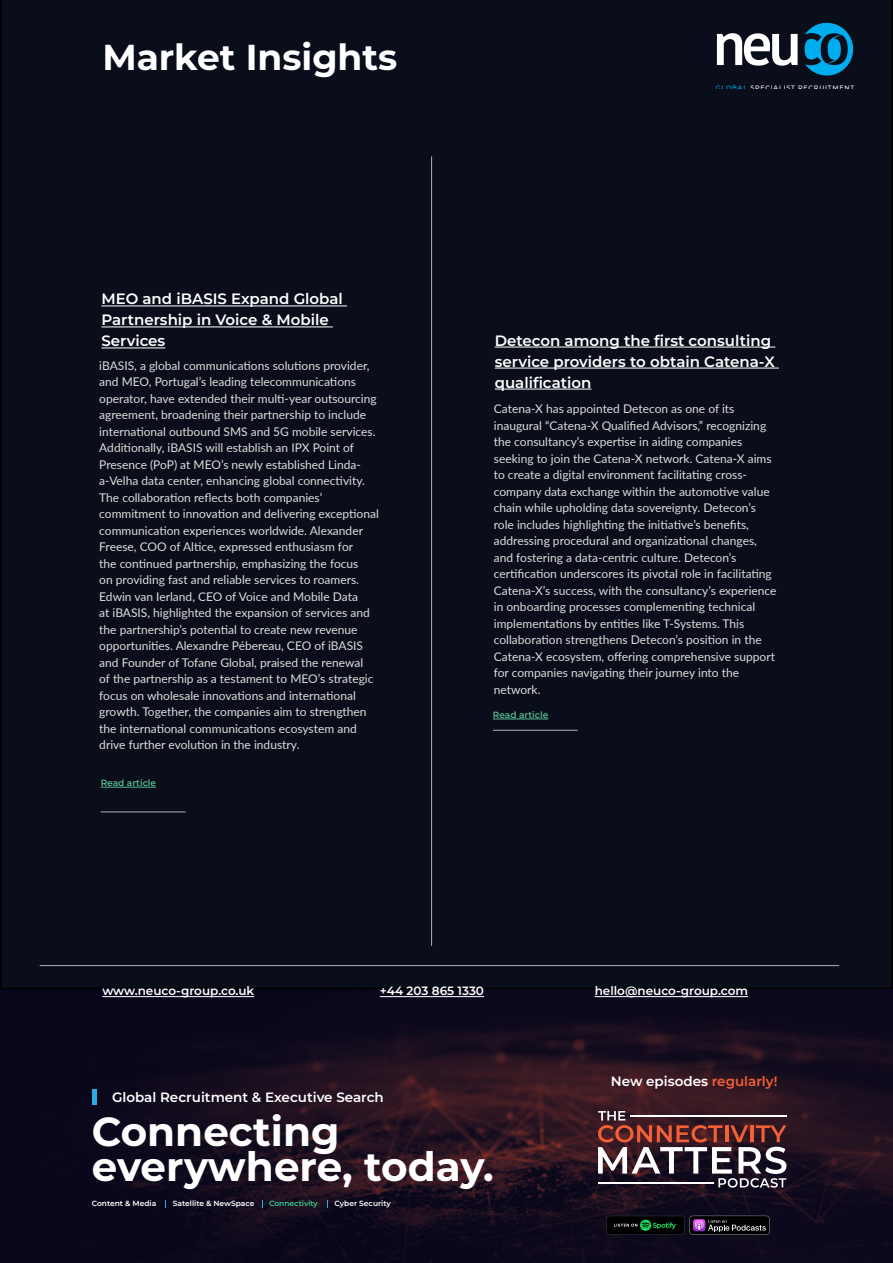
<style>
.page{position:relative;width:893px;height:1263px;background:#fff}
.page>*{position:absolute;margin:0;border:0;box-sizing:border-box;transform-origin:0 0}
.t1{font:700 40.5px/34.5px "Montserrat";color:#fff}
.t2{font:700 36px "Montserrat";color:#fff}
.t3{font:600 15px/21px "Montserrat";color:#fff}
.t4{font:600 13.5px "Montserrat";color:#fff}
.t5{font:12px/16.5px "Lato";color:#dddddc}
.t6{font:600 12px "Montserrat";color:#fff}
.t7{font:600 9px "Montserrat";color:#56b78f}
.t8{font:600 7.5px "Montserrat";color:#fff}
.t9{font:600 7.5px "Montserrat";color:#35ce96}
.t10{font:500 6.3px "Montserrat";letter-spacing:.13em;color:#fff}
.s1{color:#00aeef}
.s2{color:#f46036}
</style>
<div class="page">
<img style="left:0;top:989px;width:893px;height:274px">
<hr style="left:93px;top:1089px;width:4px;height:16px;background:#2babe2">
<svg style="left:606px;top:1216px;width:164px;height:19px;background:#1d2122"></svg>
<svg style="left:598px;top:1111px;width:188px;height:76px"></svg>
<div style="left:0;top:0;width:893px;height:989px;background:#0a0e1a"></div>
<hr style="left:102px;top:996px;width:152px;height:1px;background:#fff">
<hr style="left:380px;top:996px;width:104px;height:1px;background:#fff">
<hr style="left:595px;top:996px;width:153px;height:1px;background:#fff">
<hr style="left:431px;top:156px;width:1px;height:790px;background:#b2b1b1">
<svg style="left:717px;top:33px;width:81px;height:33px"></svg>
<svg style="left:805px;top:23px;width:48px;height:53px;background:#046791"></svg>
<hr style="left:40px;top:965px;width:799px;height:1px;background:#b2b1b1">
<hr style="left:495px;top:347px;width:280px;height:1px;background:#fff">
<hr style="left:495px;top:368px;width:284px;height:1px;background:#fff">
<hr style="left:495px;top:389px;width:96px;height:1px;background:#fff">
<hr style="left:493px;top:719px;width:55px;height:1px;background:#56b78f">
<hr style="left:493px;top:730px;width:85px;height:1px;background:#b2b1b1">
<hr style="left:101px;top:306px;width:246px;height:1px;background:#fff">
<hr style="left:101px;top:327px;width:232px;height:1px;background:#fff">
<hr style="left:101px;top:348px;width:64px;height:1px;background:#fff">
<hr style="left:101px;top:787px;width:55px;height:1px;background:#56b78f">
<hr style="left:101px;top:811px;width:84px;height:1px;background:#b2b1b1">
<h2 class="t2" style="left:102px;top:33px;width:296px">Market Insights</h2>
<p class="t3" style="left:101px;top:288px;width:243px">MEO and iBASIS Expand Global<br>Partnership in Voice &amp; Mobile<br>Services</p>
<p class="t5" style="left:99px;top:357px;width:281px">iBASIS, a global communications solutions provider, and MEO, Portugal’s leading telecommunications operator, have extended their multi-year outsourcing agreement, broadening their partnership to include international outbound SMS and 5G mobile services.<br>Additionally, iBASIS will establish an IPX Point of Presence (PoP) at MEO’s newly established Linda&shy;a-Velha data center, enhancing global connectivity.<br>The collaboration reflects both companies’ commitment to innovation and delivering exceptional communication experiences worldwide. Alexander Freese, COO of Altice, expressed enthusiasm for<br>the continued partnership, emphasizing the focus<br>on providing fast and reliable services to roamers.<br>Edwin van Ierland, CEO of Voice and Mobile Data<br>at iBASIS, highlighted the expansion of services and the partnership’s potential to create new revenue opportunities. Alexandre Pébereau, CEO of iBASIS and Founder of Tofane Global, praised the renewal<br>of the partnership as a testament to MEO’s strategic focus on wholesale innovations and international growth. Together, the companies aim to strengthen the international communications ecosystem and drive further evolution in the industry.</p>
<p class="t7" style="left:101px;top:777px;width:57px">Read article</p>
<p class="t10" style="left:716px;top:84px;width:140px"><span class="s1">GLOBAL</span> SPECIALIST RECRUITMENT</p>
<p class="t3" style="left:495px;top:329px;width:282px">Detecon among the first consulting service providers to obtain Catena-X qualification</p>
<p class="t5" style="left:494px;top:400px;width:284px">Catena-X has appointed Detecon as one of its inaugural “Catena-X Qualified Advisors,” recognizing the consultancy’s expertise in aiding companies seeking to join the Catena-X network. Catena-X aims to create a digital environment facilitating cross&shy;company data exchange within the automotive value chain while upholding data sovereignty. Detecon’s role includes highlighting the initiative’s benefits, addressing procedural and organizational changes, and fostering a data-centric culture. Detecon’s certification underscores its pivotal role in facilitating Catena-X’s success, with the consultancy’s experience in onboarding processes complementing technical implementations by entities like T-Systems. This collaboration strengthens Detecon’s position in the Catena-X ecosystem, offering comprehensive support for companies navigating their journey into the network.</p>
<p class="t7" style="left:493px;top:709px;width:57px">Read article</p>
<p class="t6" style="left:102px;top:983px;width:153px">www.neuco-group.co.uk</p>
<p class="t6" style="left:380px;top:983px;width:106px">+44 203 865 1330</p>
<p class="t6" style="left:595px;top:983px;width:155px">hello@neuco-group.com</p>
<p class="t4" style="left:112px;top:1088px;width:273px">Global Recruitment &amp; Executive Search</p>
<h1 class="t1" style="left:92px;top:1113px;width:404px">Connecting everywhere, today.</h1>
<p class="t8" style="left:92px;top:1198px;width:66px">Content &amp; Media</p>
<p class="t8" style="left:173px;top:1199px;width:83px">Satellite &amp; NewSpace</p>
<p class="t9" style="left:269px;top:1198px;width:50px">Connectivity</p>
<p class="t8" style="left:334px;top:1198px;width:58px">Cyber Security</p>
<p class="t4" style="left:611px;top:1072px;width:168px">New episodes <span class="s2">regularly!</span></p>
</div>
